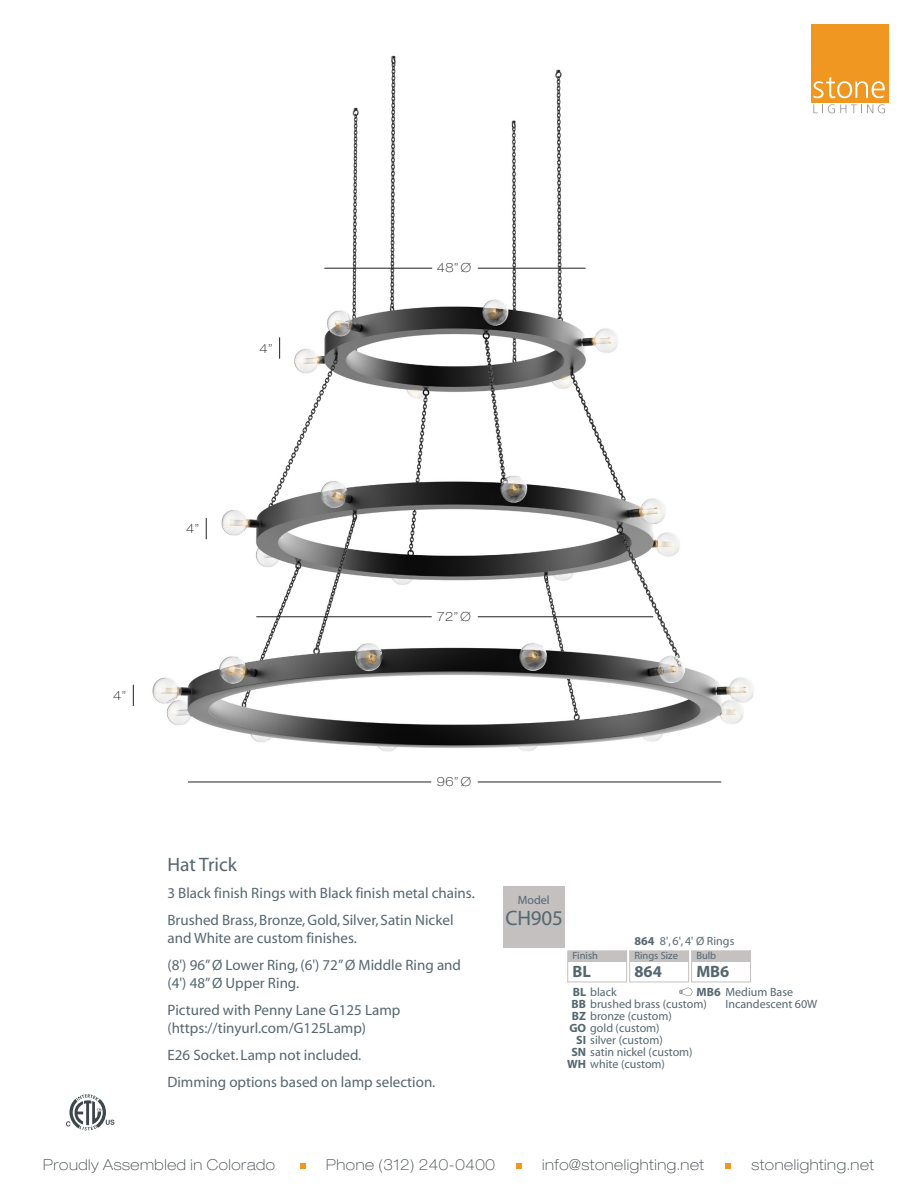
<style>
.page{position:relative;width:918px;height:1188px;background:#fff}
.page>*{position:absolute;margin:0;border:0;box-sizing:border-box;transform-origin:0 0}
.t1{font:21px "Myriad";letter-spacing:-.01em;color:#556770}
.t2{font:19.5px "Myriad";color:#54666f}
.t3{font:700 16.5px "Myriad";color:#54666f}
.t4{font:15px/27px "Myriad";color:#556770}
.t5{font:100 expanded 15px "Helvetica Neue LT Std";letter-spacing:.04em;color:#3f484b}
.t6{font:100 expanded 12.6px "Helvetica Neue LT Std";color:#231f20}
.t7{font:12px "Myriad";color:#556770}
.t8{font:12px/12px "Myriad";color:#54666f}
.t9{font:10.5px "Myriad";color:#54666f}
.s1{font-weight:700;color:#54666f}
.s2{font-weight:700}
</style>
<div class="page">
<svg style="left:813px;top:104px;width:72px;height:9px"></svg>
<div style="left:811px;top:24px;width:78px;height:78px;background:#ef9720"></div>
<svg style="left:813px;top:77px;width:72px;height:21px"></svg>
<svg style="left:66px;top:1094px;width:48px;height:37px"></svg>
<svg style="left:300px;top:1163px;width:6px;height:5px"></svg>
<svg style="left:516px;top:1163px;width:5px;height:5px"></svg>
<svg style="left:725px;top:1163px;width:6px;height:5px"></svg>
<img style="left:133px;top:55px;width:621px;height:728px">
<div style="left:503px;top:886px;width:61px;height:62px;background:#c3c0bf"></div>
<div style="left:567px;top:950px;width:60px;height:32px;border:1px solid #c4c1c0"></div>
<div style="left:568px;top:951px;width:59px;height:10px;background:#c4c1c0"></div>
<div style="left:629px;top:950px;width:60px;height:32px;border:1px solid #c4c1c0"></div>
<div style="left:630px;top:951px;width:59px;height:10px;background:#c4c1c0"></div>
<svg style="left:679px;top:988px;width:13px;height:8px"></svg>
<div style="left:691px;top:950px;width:60px;height:32px;border:1px solid #c4c1c0"></div>
<div style="left:692px;top:951px;width:59px;height:10px;background:#c4c1c0"></div>
<svg style="left:133px;top:685px;width:1px;height:21px"></svg>
<svg style="left:206px;top:518px;width:1px;height:21px"></svg>
<svg style="left:279px;top:337px;width:1px;height:22px"></svg>
<hr style="left:478px;top:782px;width:243px;height:1px;background:#231f20">
<hr style="left:188px;top:782px;width:243px;height:1px;background:#231f20">
<hr style="left:478px;top:617px;width:175px;height:1px;background:#231f20">
<hr style="left:256px;top:617px;width:176px;height:1px;background:#231f20">
<hr style="left:478px;top:268px;width:108px;height:1px;background:#231f20">
<hr style="left:324px;top:268px;width:108px;height:1px;background:#231f20">
<p class="t6" style="left:259px;top:341px;width:15px">4”</p>
<p class="t6" style="left:437px;top:260px;width:36px">48” Ø</p>
<p class="t6" style="left:113px;top:688px;width:15px">4”</p>
<p class="t6" style="left:186px;top:521px;width:15px">4”</p>
<p class="t6" style="left:437px;top:609px;width:35px">72” Ø</p>
<p class="t6" style="left:437px;top:774px;width:36px">96” Ø</p>
<h2 class="t2" style="left:167px;top:854px;width:71px">Hat Trick</h2>
<p class="t4" style="left:167px;top:880px;width:309px">3 Black finish Rings with Black finish metal chains.<br>Brushed Brass, Bronze, Gold, Silver, Satin Nickel</p>
<p class="t4" style="left:167px;top:925px;width:295px">and White are custom finishes.<br>(8') 96” Ø Lower Ring, (6') 72” Ø Middle Ring and</p>
<p class="t4" style="left:167px;top:970px;width:235px">(4') 48” Ø Upper Ring.<br>Pictured with Penny Lane G125 Lamp</p>
<p class="t4" style="left:167px;top:1015px;width:269px">(https://tinyurl.com/G125Lamp)<br>E26 Socket. Lamp not included.<br>Dimming options based on lamp selection.</p>
<p class="t7" style="left:518px;top:894px;width:33px">Model</p>
<h1 class="t1" style="left:505px;top:907px;width:59px">CH905</h1>
<p class="t7" style="left:635px;top:935px;width:101px"><span class="s1">864</span> 8', 6', 4' Ø Rings</p>
<p class="t9" style="left:572px;top:950px;width:27px">Finish</p>
<p class="t3" style="left:572px;top:963px;width:20px">BL</p>
<p class="t7" style="left:573px;top:986px;width:45px"><span class="s1">BL</span> black</p>
<p class="t7" style="left:572px;top:998px;width:137px"><span class="s1">BB</span> brushed brass (custom)</p>
<p class="t7" style="left:572px;top:1010px;width:101px"><span class="s1">BZ</span> bronze (custom)</p>
<p class="t7" style="left:569px;top:1022px;width:92px"><span class="s1">GO</span> gold (custom)</p>
<p class="t7" style="left:576px;top:1034px;width:88px"><span class="s1">SI</span> silver (custom)</p>
<p class="t7" style="left:571px;top:1046px;width:123px"><span class="s1">SN</span> satin nickel (custom)</p>
<p class="t7" style="left:567px;top:1058px;width:99px"><span class="s1">WH</span> white (custom)</p>
<p class="t9" style="left:696px;top:950px;width:21px">Bulb</p>
<p class="t3" style="left:696px;top:963px;width:35px">MB6</p>
<p class="t9" style="left:634px;top:950px;width:45px">Rings Size</p>
<p class="t3" style="left:634px;top:963px;width:29px">864</p>
<p class="t8" style="left:726px;top:986px;width:93px;text-indent:-29px"><span class="s2">MB6</span> Medium Base<br>Incandescent 60W</p>
<p class="t5" style="left:43px;top:1155px;width:233px">Proudly Assembled in Colorado</p>
<p class="t5" style="left:326px;top:1155px;width:170px">Phone (312) 240-0400</p>
<p class="t5" style="left:542px;top:1155px;width:164px">info@stonelighting.net</p>
<p class="t5" style="left:751px;top:1155px;width:124px">stonelighting.net</p>
</div>
